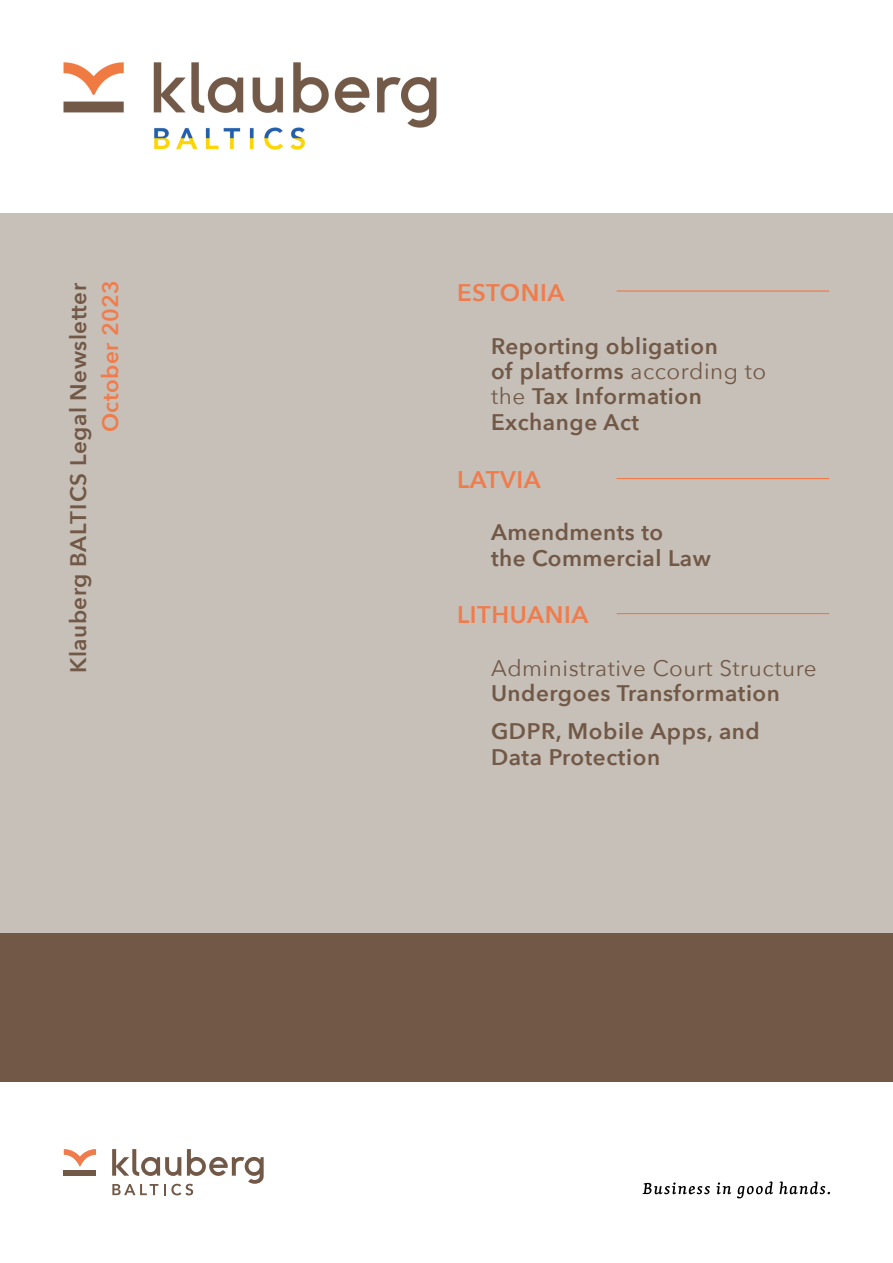
<style>
.page{position:relative;width:893px;height:1263px;background:#fff}
.page>*{position:absolute;margin:0;border:0;box-sizing:border-box;transform-origin:0 0}
.t1{font:600 24px "Avenir Next";letter-spacing:.025em;color:#ef7c4d}
.t2{font:600 22.5px/25.5px "Avenir Next";letter-spacing:.025em;color:#725846}
.t3{font:22.5px "Avenir Next";letter-spacing:.025em;color:#725846}
.t4{font:600 22.5px "Avenir Next";letter-spacing:.02em;color:#ef7c4d}
.s1{font-weight:400}
</style>
<div class="page">
<svg style="left:643px;top:1182px;width:67px;height:12px"></svg>
<svg style="left:716px;top:1182px;width:15px;height:12px"></svg>
<svg style="left:737px;top:1181px;width:36px;height:17px"></svg>
<svg style="left:779px;top:1181px;width:51px;height:13px"></svg>
<img style="left:64px;top:63px;width:373px;height:87px">
<div style="left:0;top:213px;width:893px;height:720px;background:#c6c0b8"></div>
<div style="left:0;top:933px;width:893px;height:148px;background:#725846"></div>
<svg style="left:64px;top:1149px;width:32px;height:17px"></svg>
<div style="left:64px;top:1170px;width:32px;height:6px;background:#725846"></div>
<svg style="left:112px;top:1149px;width:152px;height:46px"></svg>
<hr style="left:617px;top:290px;width:212px;height:2px;background:#ef7c4d">
<hr style="left:617px;top:478px;width:212px;height:1px;background:#ef7c4d">
<hr style="left:617px;top:613px;width:212px;height:1px;background:#ef7c4d">
<p class="t2" style="left:65px;top:673px;width:392px;rotate:-90deg">Klauberg BALTICS Legal Newsletter</p>
<p class="t4" style="left:91px;top:432px;width:154px;rotate:-90deg">October 2023</p>
<p class="t1" style="left:457px;top:272px;width:109px">ESTONIA</p>
<p class="t2" style="left:491px;top:332px;width:277px">Reporting obligation<br>of platforms <span class="s1">according to the</span> Tax Information<br>Exchange Act</p>
<p class="t1" style="left:457px;top:459px;width:85px">LATVIA</p>
<p class="t2" style="left:491px;top:519px;width:221px">Amendments to<br>the Commercial Law</p>
<p class="t1" style="left:457px;top:594px;width:133px">LITHUANIA</p>
<p class="t3" style="left:491px;top:649px;width:327px">Administrative Court Structure</p>
<p class="t2" style="left:491px;top:674px;width:290px;line-height:38.2px">Undergoes Transformation<br>GDPR, Mobile Apps, and</p>
<p class="t2" style="left:491px;top:744px;width:171px">Data Protection</p>
</div>
